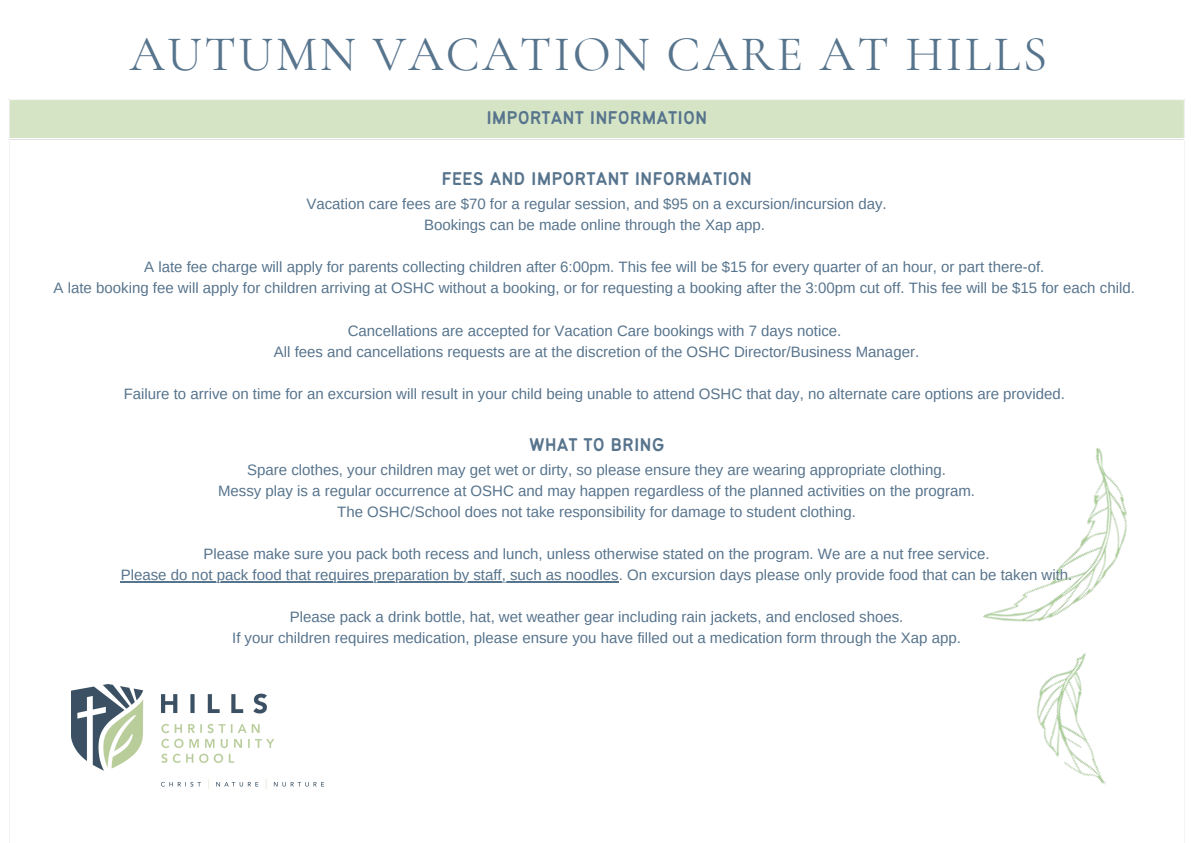
<style>
.page{position:relative;width:1191px;height:843px;background:#fff}
.page>*{position:absolute;margin:0;border:0;box-sizing:border-box;transform-origin:0 0}
.t1{font:49.8px "Cormorant Garamond";letter-spacing:.05em;color:#57748d}
.t2{font:20.3px "Bantayog";color:#57748d}
.t3{font:15px "Arimo";color:#57748d}
</style>
<div class="page">
<div style="left:9px;top:99px;width:1175px;height:40px;background:#d5e4c4"></div>
<hr style="left:121px;top:580px;width:498px;height:2px;background:#57748d">
<hr style="left:9px;top:100px;width:1px;height:742px;background:#fff">
<hr style="left:1183px;top:100px;width:1px;height:742px;background:#fff">
<hr style="left:9px;top:99px;width:1175px;height:1px;background:#fff">
<img style="left:71px;top:684px;width:252px;height:104px">
<img style="left:983px;top:216px;width:202px;height:626px">
<p class="t1" style="left:130px;top:23px;width:918px">AUTUMN VACATION CARE AT HILLS</p>
<h1 class="t2" style="left:486px;top:109px;width:222px">IMPORTANT INFORMATION</h1>
<p class="t2" style="left:441px;top:171px;width:312px">FEES AND IMPORTANT INFORMATION</p>
<p class="t3" style="left:306px;top:196px;width:581px">Vacation care fees are $70 for a regular session, and $95 on a excursion/incursion day.</p>
<p class="t3" style="left:424px;top:217px;width:342px">Bookings can be made online through the Xap app.</p>
<p class="t3" style="left:144px;top:259px;width:901px">A late fee charge will apply for parents collecting children after 6:00pm. This fee will be $15 for every quarter of an hour, or part there-of.</p>
<p class="t3" style="left:54px;top:280px;width:1082px">A late booking fee will apply for children arriving at OSHC without a booking, or for requesting a booking after the 3:00pm cut off. This fee will be $15 for each child.</p>
<p class="t3" style="left:348px;top:322px;width:495px">Cancellations are accepted for Vacation Care bookings with 7 days notice.</p>
<p class="t3" style="left:274px;top:343px;width:646px">All fees and cancellations requests are at the discretion of the OSHC Director/Business Manager.</p>
<p class="t3" style="left:124px;top:385px;width:942px">Failure to arrive on time for an excursion will result in your child being unable to attend OSHC that day, no alternate care options are provided.</p>
<p class="t2" style="left:529px;top:436px;width:137px">WHAT TO BRING</p>
<p class="t3" style="left:247px;top:461px;width:700px">Spare clothes, your children may get wet or dirty, so please ensure they are wearing appropriate clothing.</p>
<p class="t3" style="left:218px;top:482px;width:758px">Messy play is a regular occurrence at OSHC and may happen regardless of the planned activities on the program.</p>
<p class="t3" style="left:337px;top:503px;width:520px">The OSHC/School does not take responsibility for damage to student clothing.</p>
<p class="t3" style="left:203px;top:545px;width:787px">Please make sure you pack both recess and lunch, unless otherwise stated on the program. We are a nut free service.</p>
<p class="t3" style="left:121px;top:566px;width:953px">Please do not pack food that requires preparation by staff, such as noodles. On excursion days please only provide food that can be taken with.</p>
<p class="t3" style="left:290px;top:608px;width:615px">Please pack a drink bottle, hat, wet weather gear including rain jackets, and enclosed shoes.</p>
<p class="t3" style="left:232px;top:629px;width:730px">If your children requires medication, please ensure you have filled out a medication form through the Xap app.</p>
</div>
